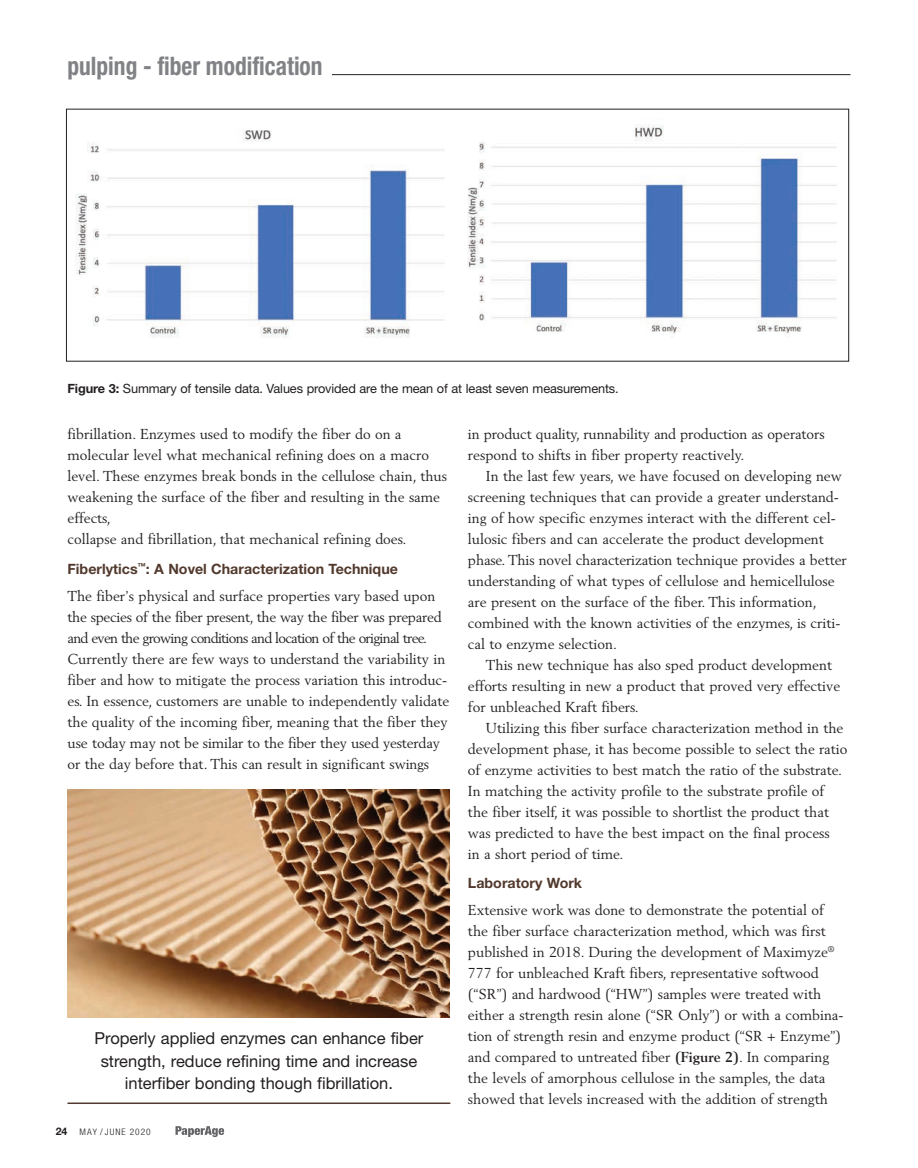
<style>
.page{position:relative;width:918px;height:1168px;background:#fff}
.page>*{position:absolute;margin:0;border:0;box-sizing:border-box;transform-origin:0 0}
.t1{font:700 condensed 25.5px "Helvetica Neue";color:#808285;scale:.92 1}
.t2{font:16.5px/22.5px "Helvetica Neue LT Std";color:#231f20;text-align:center}
.t3{font:14.25px/21px "Berling";color:#231f20}
.t4{font:700 14.25px "Helvetica Neue LT Std";color:#52392d}
.t5{font:12.75px "Helvetica Neue";letter-spacing:-.01em;color:#231f20}
.t6{font:300 condensed 9px "Helvetica Neue";letter-spacing:.1em;color:#231f20;scale:1.05 1}
.s1{font-weight:700}
.s2{font-family:"Helvetica Neue LT Std";font-weight:700;font-stretch:normal;font-size:10.5px}
</style>
<div class="page">
<svg style="left:176px;top:1126px;width:48px;height:11px"></svg>
<hr style="left:68px;top:74px;width:782px;height:1px;background:#231f20">
<div style="left:68px;top:54px;width:264px;height:54px;background:#fff"></div>
<img style="left:76px;top:124px;width:761px;height:214px">
<img style="left:68px;top:789px;width:381px;height:228px">
<hr style="left:68px;top:1102px;width:382px;height:2px;background:#52392d">
<h1 class="t1" style="left:68px;top:50px;width:279px">pulping - fiber modification</h1>
<p class="t5" style="left:68px;top:380px;width:553px"><span class="s1">Figure 3:</span> Summary of tensile data. Values provided are the mean of at least seven measurements.</p>
<p class="t3" style="left:68px;top:423px;width:381px">fibrillation. Enzymes used to modify the fiber do on a molecular level what mechanical refining does on a macro level. These enzymes break bonds in the cellulose chain, thus weakening the surface of the fiber and resulting in the same effects,<br>collapse and fibrillation, that mechanical refining does.</p>
<p class="t4" style="left:68px;top:560px;width:332px">Fiberlytics<sup>™</sup>: A Novel Characterization Technique</p>
<p class="t3" style="left:67px;top:586px;width:383px">The fiber’s physical and surface properties vary based upon the species of the fiber present, the way the fiber was prepared and even the growing conditions and location of the original tree.<br>Currently there are few ways to understand the variability in fiber and how to mitigate the process variation this introduc&shy;es. In essence, customers are unable to independently validate the quality of the incoming fiber, meaning that the fiber they use today may not be similar to the fiber they used yesterday or the day before that. This can result in significant swings</p>
<p class="t2" style="left:94px;top:1026px;width:330px">Properly applied enzymes can enhance fiber strength, reduce refining time and increase interfiber bonding though fibrillation.</p>
<p class="t6" style="left:56px;top:1126px;width:92px"><span class="s2">24</span> MAY / JUNE 2020</p>
<p class="t3" style="left:468px;top:423px;width:358px">in product quality, runnability and production as operators respond to shifts in fiber property reactively.</p>
<p class="t3" style="left:468px;top:465px;width:380px;text-indent:18px">In the last few years, we have focused on developing new screening techniques that can provide a greater understand&shy;ing of how specific enzymes interact with the different cel&shy;lulosic fibers and can accelerate the product development phase. This novel characterization technique provides a better understanding of what types of cellulose and hemicellulose are present on the surface of the fiber. This information, combined with the known activities of the enzymes, is criti&shy;cal to enzyme selection.</p>
<p class="t3" style="left:468px;top:654px;width:374px;text-indent:18px">This new technique has also sped product development efforts resulting in new a product that proved very effective for unbleached Kraft fibers.</p>
<p class="t3" style="left:468px;top:717px;width:381px;text-indent:18px">Utilizing this fiber surface characterization method in the development phase, it has become possible to select the ratio of enzyme activities to best match the ratio of the substrate.<br>In matching the activity profile to the substrate profile of the fiber itself, it was possible to shortlist the product that was predicted to have the best impact on the final process<br>in a short period of time.</p>
<p class="t4" style="left:468px;top:873px;width:116px">Laboratory Work</p>
<p class="t3" style="left:468px;top:899px;width:377px">Extensive work was done to demonstrate the potential of the fiber surface characterization method, which was first published in 2018. During the development of Maximyze<sup>® </sup>777 for unbleached Kraft fibers, representative softwood (“SR”) and hardwood (“HW”) samples were treated with either a strength resin alone (“SR Only”) or with a combina&shy;tion of strength resin and enzyme product (“SR + Enzyme”) and compared to untreated fiber <span class="s1">(Figure 2)</span>. In comparing the levels of amorphous cellulose in the samples, the data showed that levels increased with the addition of strength</p>
</div>
